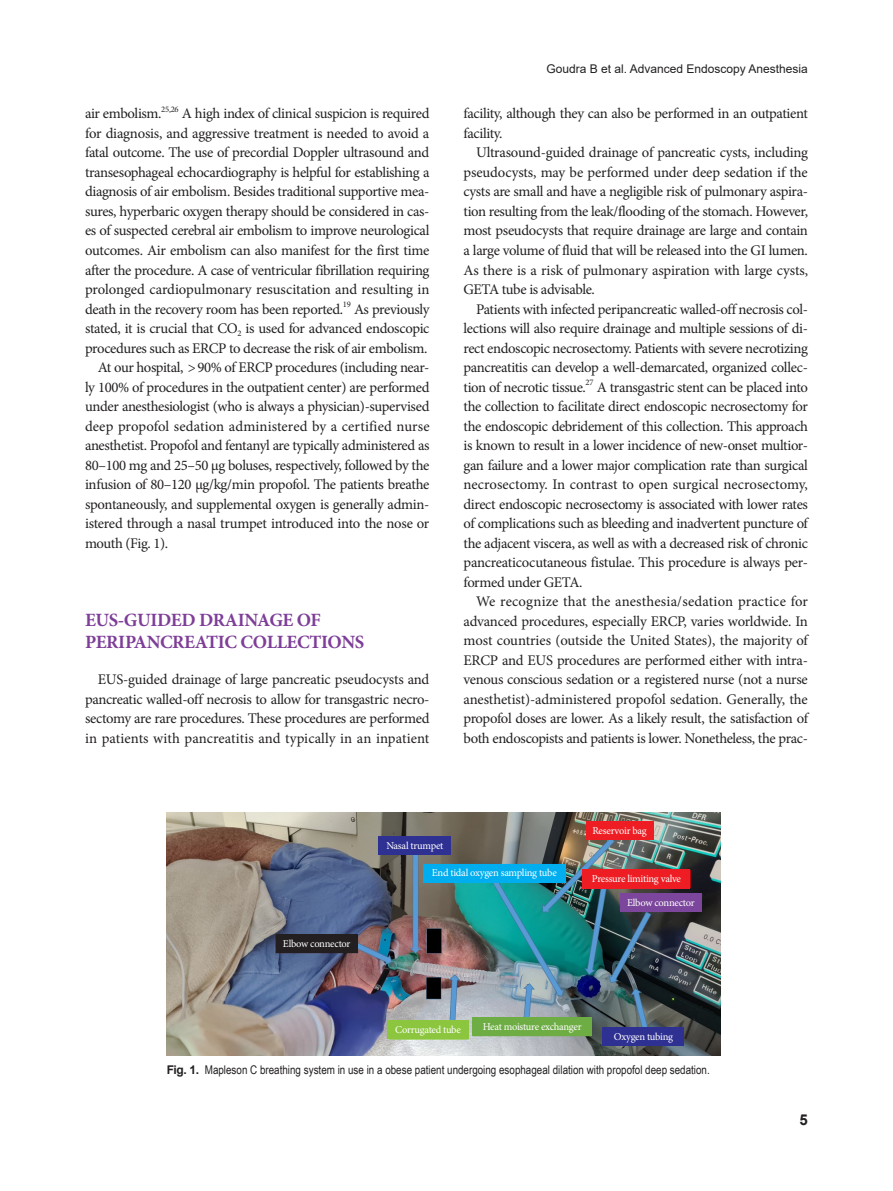
<style>
.page{position:relative;width:893px;height:1191px;background:#fff}
.page>*{position:absolute;margin:0;border:0;box-sizing:border-box;transform-origin:0 0}
.대제목{font:700 18.75px/22.5px "Minion Pro";letter-spacing:-.02em;color:#7e3e98}
.t1{font:700 15px "Arial";color:#231f20}
.본문{font:14.7px/19.5px "Minion Pro";letter-spacing:-.025em;color:#231f20;text-align:justify}
.그림제목{font:12px "Arial Narrow";color:#231f20}
.t2{font:12px "Arial";color:#231f20}
.그림내용_작게7pt{font:10.5px "Minion Pro";letter-spacing:-.025em;color:#fff}
.본문-2{font:8.55px "Minion Pro";letter-spacing:-.025em;color:#231f20}
.s1{font-family:"Arial";font-weight:700}
</style>
<div class="page">
<img style="left:167px;top:812px;width:553px;height:243px">
<div style="left:276px;top:934px;width:81px;height:19px;background:#231f20"></div>
<div style="left:603px;top:1026px;width:81px;height:19px;background:#2e3092"></div>
<div style="left:620px;top:893px;width:82px;height:19px;background:#7b469b"></div>
<div style="left:583px;top:869px;width:107px;height:19px;background:#ee1d23"></div>
<div style="left:586px;top:821px;width:67px;height:19px;background:#ee1d23"></div>
<div style="left:423px;top:863px;width:143px;height:19px;background:#00aeef"></div>
<div style="left:379px;top:836px;width:72px;height:18px;background:#2e3092"></div>
<div style="left:387px;top:1020px;width:82px;height:19px;background:#8bc63e"></div>
<div style="left:473px;top:1017px;width:119px;height:18px;background:#6dad43"></div>
<p class="본문" style="left:85px;top:104px;width:78px">air embolism.</p>
<p class="본문-2" style="left:161px;top:103px;width:19px">25,26</p>
<p class="본문" style="left:85px;top:104px;width:346px;text-indent:97px">A high index of clinical suspicion is required for diagnosis, and aggressive treatment is needed to avoid a fatal outcome. The use of precordial Doppler ultrasound and transesophageal echocardiography is helpful for establishing a diagnosis of air embolism. Besides traditional supportive mea&shy;sures, hyperbaric oxygen therapy should be considered in cas&shy;es of suspected cerebral air embolism to improve neurological outcomes. Air embolism can also manifest for the first time after the procedure. A case of ventricular fibrillation requiring prolonged cardiopulmonary resuscitation and resulting in death in the recovery room has been reported.</p>
<p class="본문-2" style="left:343px;top:298px;width:10px">19</p>
<p class="본문" style="left:85px;top:299px;width:346px;text-indent:269px">As previously stated, it is crucial that CO<sub>2</sub> is used for advanced endoscopic procedures such as ERCP to decrease the risk of air embolism.</p>
<p class="본문" style="left:85px;top:358px;width:346px;text-indent:13px">At our hospital, &gt;90% of ERCP procedures (including near&shy;ly 100% of procedures in the outpatient center) are performed under anesthesiologist (who is always a physician)-supervised deep propofol sedation administered by a certified nurse anesthetist. Propofol and fentanyl are typically administered as 80–100 mg and 25–50 µg boluses, respectively, followed by the infusion of 80–120 µg/kg/min propofol. The patients breathe spontaneously, and supplemental oxygen is generally admin&shy;istered through a nasal trumpet introduced into the nose or mouth (Fig. 1).</p>
<p class="대제목" style="left:85px;top:608px;width:281px">EUS-GUIDED DRAINAGE OF<br>PERIPANCREATIC COLLECTIONS</p>
<p class="본문" style="left:85px;top:670px;width:346px;text-indent:13px">EUS-guided drainage of large pancreatic pseudocysts and pancreatic walled-off necrosis to allow for transgastric necro&shy;sectomy are rare procedures. These procedures are performed in patients with pancreatitis and typically in an inpatient</p>
<p class="t2" style="left:546px;top:60px;width:263px">Goudra B et al. Advanced Endoscopy Anesthesia</p>
<p class="본문" style="left:463px;top:104px;width:346px">facility, although they can also be performed in an outpatient facility.</p>
<p class="본문" style="left:463px;top:143px;width:346px;text-indent:13px">Ultrasound-guided drainage of pancreatic cysts, including pseudocysts, may be performed under deep sedation if the cysts are small and have a negligible risk of pulmonary aspira&shy;tion resulting from the leak/flooding of the stomach. However, most pseudocysts that require drainage are large and contain a large volume of fluid that will be released into the GI lumen.<br>As there is a risk of pulmonary aspiration with large cysts, GETA tube is advisable.</p>
<p class="본문" style="left:463px;top:299px;width:346px;text-indent:13px">Patients with infected peripancreatic walled-off necrosis col&shy;lections will also require drainage and multiple sessions of di&shy;rect endoscopic necrosectomy. Patients with severe necrotizing pancreatitis can develop a well-demarcated, organized collec&shy;tion of necrotic tissue.</p>
<p class="본문-2" style="left:585px;top:376px;width:10px">27</p>
<p class="본문" style="left:463px;top:377px;width:346px;text-indent:133px">A transgastric stent can be placed into the collection to facilitate direct endoscopic necrosectomy for the endoscopic debridement of this collection. This approach is known to result in a lower incidence of new-onset multior&shy;gan failure and a lower major complication rate than surgical necrosectomy. In contrast to open surgical necrosectomy, direct endoscopic necrosectomy is associated with lower rates of complications such as bleeding and inadvertent puncture of the adjacent viscera, as well as with a decreased risk of chronic pancreaticocutaneous fistulae. This procedure is always per&shy;formed under GETA.</p>
<p class="본문" style="left:463px;top:592px;width:346px;text-indent:13px">We recognize that the anesthesia/sedation practice for advanced procedures, especially ERCP, varies worldwide. In most countries (outside the United States), the majority of ERCP and EUS procedures are performed either with intra&shy;venous conscious sedation or a registered nurse (not a nurse anesthetist)-administered propofol sedation. Generally, the propofol doses are lower. As a likely result, the satisfaction of both endoscopists and patients is lower. Nonetheless, the prac-</p>
<p class="그림내용_작게7pt" style="left:386px;top:838px;width:59px">Nasal trumpet</p>
<p class="그림내용_작게7pt" style="left:592px;top:823px;width:56px">Reservoir bag</p>
<p class="그림내용_작게7pt" style="left:283px;top:937px;width:69px">Elbow connector</p>
<p class="그림내용_작게7pt" style="left:432px;top:866px;width:126px">End tidal oxygen sampling tube</p>
<p class="그림내용_작게7pt" style="left:592px;top:872px;width:91px">Pressure limiting valve</p>
<p class="그림내용_작게7pt" style="left:627px;top:895px;width:69px">Elbow connector</p>
<p class="그림내용_작게7pt" style="left:395px;top:1022px;width:67px">Corrugated tube</p>
<p class="그림내용_작게7pt" style="left:483px;top:1019px;width:100px">Heat moisture exchanger</p>
<p class="그림내용_작게7pt" style="left:614px;top:1029px;width:61px">Oxygen tubing</p>
<p class="그림제목" style="left:167px;top:1061px;width:545px"><span class="s1">Fig. 1.</span> Mapleson C breathing system in use in a obese patient undergoing esophageal dilation with propofol deep sedation.</p>
<p class="t1" style="left:800px;top:1109px;width:10px">5</p>
</div>
